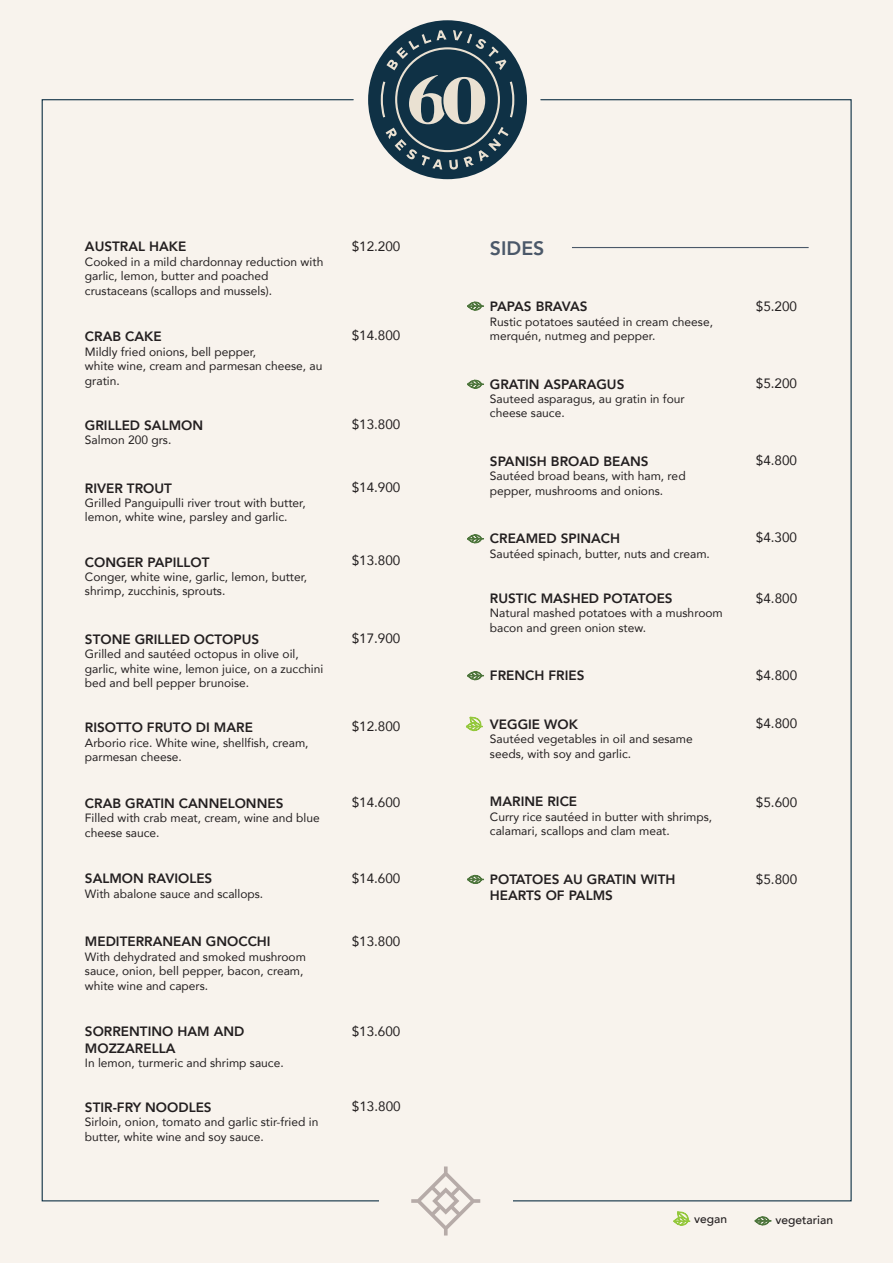
<style>
.page{position:relative;width:893px;height:1263px;background:#f8f3ed}
.page>*{position:absolute;margin:0;border:0;box-sizing:border-box;transform-origin:0 0}
.t1{font:800 19.5px "Avenir";color:#4b5869}
.t2{font:800 13.5px/16.2px "Avenir";color:#231f20}
.t3{font:13.5px "Avenir";color:#231f20}
.t4{font:12px/14.4px "Avenir";color:#231f20}
.t5{font:500 12px "Avenir";color:#231f20}
</style>
<div class="page">
<svg style="left:673px;top:1211px;width:17px;height:15px"></svg>
<svg style="left:755px;top:1216px;width:16px;height:10px"></svg>
<div style="left:368px;top:20px;width:159px;height:159px;background:#0f3145;border-radius:50%"></div>
<svg style="left:381px;top:30px;width:133px;height:140px"></svg>
<svg style="left:411px;top:1166px;width:69px;height:69px"></svg>
<hr style="left:572px;top:247px;width:237px;height:1px;background:#4b5869">
<svg style="left:466px;top:716px;width:17px;height:15px"></svg>
<svg style="left:467px;top:302px;width:17px;height:9px"></svg>
<svg style="left:467px;top:380px;width:17px;height:9px"></svg>
<svg style="left:467px;top:534px;width:17px;height:10px"></svg>
<svg style="left:467px;top:671px;width:17px;height:10px"></svg>
<svg style="left:467px;top:875px;width:17px;height:9px"></svg>
<p class="t2" style="left:85px;top:239px;width:103px">AUSTRAL HAKE</p>
<p class="t4" style="left:85px;top:254px;width:240px">Cooked in a mild chardonnay reduction with garlic, lemon, butter and poached crustaceans (scallops and mussels).</p>
<p class="t2" style="left:85px;top:329px;width:78px">CRAB CAKE</p>
<p class="t4" style="left:85px;top:344px;width:239px">Mildly fried onions, bell pepper,<br>white wine, cream and parmesan cheese, au gratin.</p>
<p class="t2" style="left:85px;top:417px;width:120px">GRILLED SALMON</p>
<p class="t4" style="left:85px;top:432px;width:88px">Salmon 200 grs.</p>
<p class="t2" style="left:85px;top:480px;width:89px">RIVER TROUT</p>
<p class="t4" style="left:85px;top:495px;width:222px">Grilled Panguipulli river trout with butter, lemon, white wine, parsley and garlic.</p>
<p class="t2" style="left:85px;top:554px;width:126px">CONGER PAPILLOT</p>
<p class="t4" style="left:85px;top:569px;width:224px">Conger, white wine, garlic, lemon, butter, shrimp, zucchinis, sprouts.</p>
<p class="t2" style="left:85px;top:631px;width:176px">STONE GRILLED OCTOPUS</p>
<p class="t4" style="left:85px;top:647px;width:240px">Grilled and sautéed octopus in olive oil, garlic, white wine, lemon juice, on a zucchini bed and bell pepper brunoise.</p>
<p class="t2" style="left:85px;top:719px;width:169px">RISOTTO FRUTO DI MARE</p>
<p class="t4" style="left:85px;top:735px;width:225px">Arborio rice. White wine, shellfish, cream, parmesan cheese.</p>
<p class="t2" style="left:85px;top:795px;width:200px">CRAB GRATIN CANNELONNES</p>
<p class="t4" style="left:85px;top:810px;width:236px">Filled with crab meat, cream, wine and blue cheese sauce.</p>
<p class="t2" style="left:85px;top:870px;width:129px">SALMON RAVIOLES</p>
<p class="t4" style="left:85px;top:886px;width:180px">With abalone sauce and scallops.</p>
<p class="t2" style="left:85px;top:933px;width:187px">MEDITERRANEAN GNOCCHI</p>
<p class="t4" style="left:85px;top:949px;width:223px">With dehydrated and smoked mushroom sauce, onion, bell pepper, bacon, cream, white wine and capers.</p>
<p class="t2" style="left:85px;top:1023px;width:161px">SORRENTINO HAM AND<br>MOZZARELLA</p>
<p class="t4" style="left:85px;top:1055px;width:200px">In lemon, turmeric and shrimp sauce.</p>
<p class="t2" style="left:85px;top:1099px;width:128px">STIR-FRY NOODLES</p>
<p class="t4" style="left:85px;top:1115px;width:235px">Sirloin, onion, tomato and garlic stir-fried in butter, white wine and soy sauce.</p>
<p class="t3" style="left:352px;top:236px;width:50px">$12.200</p>
<p class="t3" style="left:352px;top:325px;width:50px">$14.800</p>
<p class="t3" style="left:352px;top:413px;width:50px">$13.800</p>
<p class="t3" style="left:352px;top:477px;width:50px">$14.900</p>
<p class="t3" style="left:352px;top:550px;width:50px">$13.800</p>
<p class="t3" style="left:352px;top:628px;width:50px">$17.900</p>
<p class="t3" style="left:352px;top:715px;width:50px">$12.800</p>
<p class="t3" style="left:352px;top:791px;width:50px">$14.600</p>
<p class="t3" style="left:352px;top:867px;width:50px">$14.600</p>
<p class="t3" style="left:352px;top:930px;width:50px">$13.800</p>
<p class="t3" style="left:352px;top:1020px;width:50px">$13.600</p>
<p class="t3" style="left:352px;top:1095px;width:50px">$13.800</p>
<h1 class="t1" style="left:490px;top:233px;width:56px">SIDES</h1>
<p class="t2" style="left:490px;top:298px;width:99px">PAPAS BRAVAS</p>
<p class="t4" style="left:490px;top:314px;width:225px">Rustic potatoes sautéed in cream cheese, merquén, nutmeg and pepper.</p>
<p class="t2" style="left:490px;top:376px;width:136px">GRATIN ASPARAGUS</p>
<p class="t4" style="left:490px;top:391px;width:196px">Sauteed asparagus, au gratin in four cheese sauce.</p>
<p class="t2" style="left:490px;top:453px;width:160px">SPANISH BROAD BEANS</p>
<p class="t4" style="left:490px;top:469px;width:197px">Sautéed broad beans, with ham, red pepper, mushrooms and onions.</p>
<p class="t2" style="left:490px;top:531px;width:132px">CREAMED SPINACH</p>
<p class="t4" style="left:490px;top:546px;width:221px">Sautéed spinach, butter, nuts and cream.</p>
<p class="t2" style="left:490px;top:590px;width:184px">RUSTIC MASHED POTATOES</p>
<p class="t4" style="left:490px;top:605px;width:234px">Natural mashed potatoes with a mushroom bacon and green onion stew.</p>
<p class="t2" style="left:490px;top:667px;width:96px">FRENCH FRIES</p>
<p class="t2" style="left:490px;top:716px;width:89px">VEGGIE WOK</p>
<p class="t4" style="left:490px;top:731px;width:204px">Sautéed vegetables in oil and sesame seeds, with soy and garlic.</p>
<p class="t2" style="left:490px;top:793px;width:89px">MARINE RICE</p>
<p class="t4" style="left:490px;top:809px;width:224px">Curry rice sautéed in butter with shrimps, calamari, scallops and clam meat.</p>
<p class="t2" style="left:490px;top:871px;width:187px">POTATOES AU GRATIN WITH<br>HEARTS OF PALMS</p>
<p class="t3" style="left:756px;top:295px;width:43px">$5.200</p>
<p class="t3" style="left:756px;top:373px;width:43px">$5.200</p>
<p class="t3" style="left:756px;top:449px;width:43px">$4.800</p>
<p class="t3" style="left:756px;top:527px;width:43px">$4.300</p>
<p class="t3" style="left:756px;top:587px;width:43px">$4.800</p>
<p class="t3" style="left:756px;top:664px;width:43px">$4.800</p>
<p class="t3" style="left:756px;top:712px;width:43px">$4.800</p>
<p class="t3" style="left:756px;top:791px;width:43px">$5.600</p>
<p class="t3" style="left:756px;top:868px;width:43px">$5.800</p>
<p class="t5" style="left:694px;top:1209px;width:34px">vegan</p>
<p class="t5" style="left:775px;top:1209px;width:59px">vegetarian</p>
</div>
